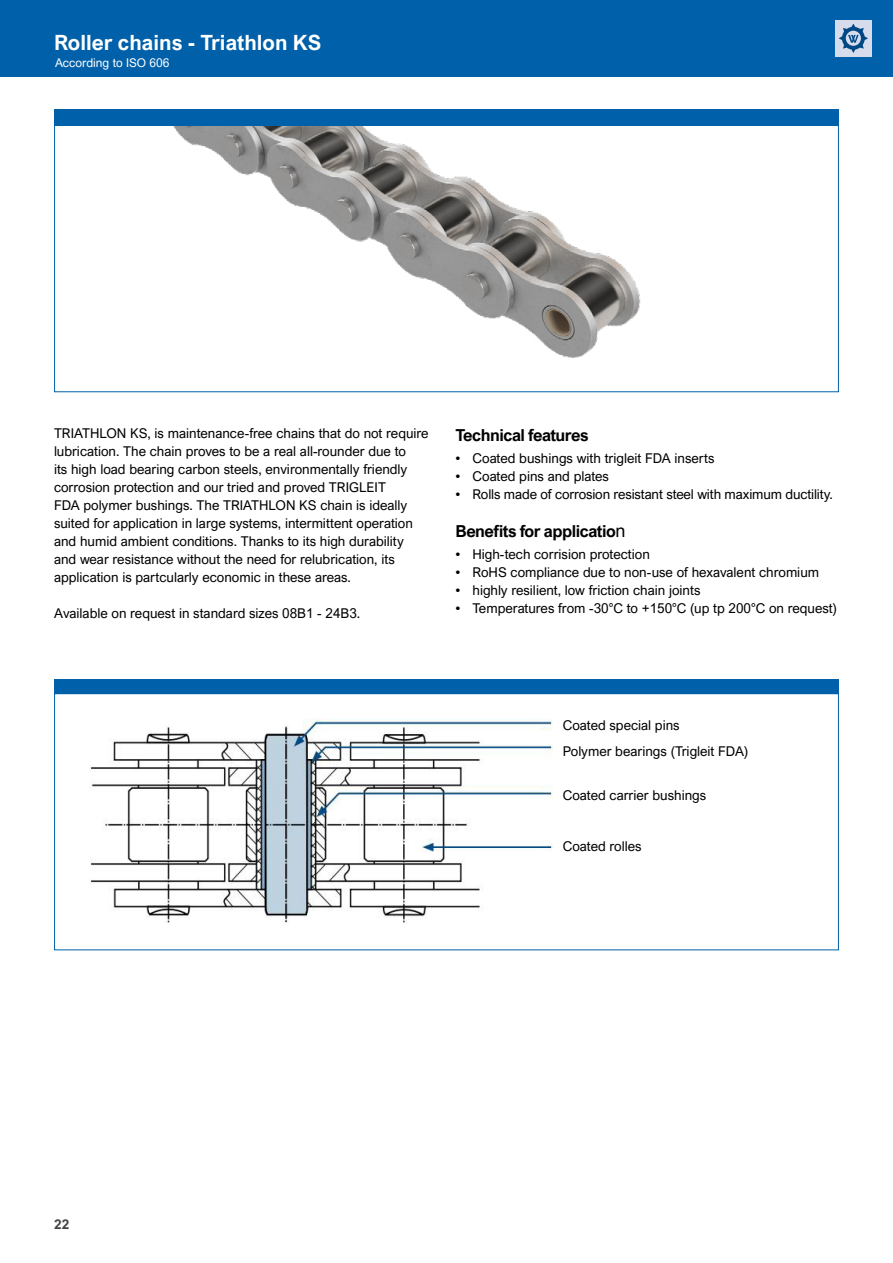
<style>
.page{position:relative;width:893px;height:1263px;background:#fff}
.page>*{position:absolute;margin:0;border:0;box-sizing:border-box;transform-origin:0 0}
.t1{font:700 21px "Arial Nova";color:#fff}
.t2{font:700 16.5px "Arial Nova";letter-spacing:-.03em;color:#000}
.t3{font:13.5px/18px "Arial Nova";color:#000}
.t4{font:700 13.5px "Arial Nova";color:#444}
.t5{font:12px "Arial Nova";color:#fff}
.s1{font-weight:400;font-size:18px}
</style>
<div class="page">
<div style="left:0;top:0;width:893px;height:77px;background:#0060a9"></div>
<img style="left:91px;top:718px;width:462px;height:206px">
<div style="left:54px;top:693px;width:785px;height:257px;border:1px solid #0060a9"></div>
<div style="left:54px;top:110px;width:785px;height:282px;background:#fff;border:1px solid #0060a9"></div>
<img style="left:159px;top:126px;width:575px;height:266px">
<div style="left:54px;top:110px;width:785px;height:16px;background:#0060a9"></div>
<div style="left:54px;top:679px;width:785px;height:14px;background:#0060a9"></div>
<hr style="left:892px;top:681px;width:1px;height:55px;background:#0060a9">
<div style="left:835px;top:20px;width:37px;height:37px;background:#d7dcec"></div>
<svg style="left:839px;top:24px;width:29px;height:29px"></svg>
<h1 class="t1" style="left:54px;top:31px;width:269px">Roller chains - Triathlon KS</h1>
<p class="t5" style="left:55px;top:56px;width:116px">According to ISO 606</p>
<p class="t3" style="left:54px;top:424px;width:376px">TRIATHLON KS, is maintenance-free chains that do not require lubrication. The chain proves to be a real all-rounder due to<br>its high load bearing carbon steels, environmentally friendly corrosion protection and our tried and proved TRIGLEIT<br>FDA polymer bushings. The TRIATHLON KS chain is ideally suited for application in large systems, intermittent operation and humid ambient conditions. Thanks to its high durability and wear resistance without the need for relubrication, its application is partcularly economic in these areas.</p>
<p class="t3" style="left:54px;top:604px;width:308px">Available on request in standard sizes 08B1 - 24B3.</p>
<p class="t2" style="left:455px;top:426px;width:135px">Technical features</p>
<p class="t3" style="left:455px;top:450px;width:261px">• Coated bushings with trigleit FDA inserts</p>
<p class="t3" style="left:455px;top:468px;width:155px">• Coated pins and plates</p>
<p class="t3" style="left:455px;top:486px;width:379px">• Rolls made of corrosion resistant steel with maximum ductility.</p>
<p class="t2" style="left:455px;top:521px;width:171px">Benefits for applicatio<span class="s1">n</span></p>
<p class="t3" style="left:455px;top:545px;width:196px">• High-tech corrision protection</p>
<p class="t3" style="left:455px;top:563px;width:365px">• RoHS compliance due to non-use of hexavalent chromium</p>
<p class="t3" style="left:455px;top:581px;width:246px">• highly resilient, low friction chain joints</p>
<p class="t3" style="left:455px;top:599px;width:383px">• Temperatures from -30°C to +150°C (up tp 200°C on request)</p>
<p class="t3" style="left:563px;top:712px;width:187px;line-height:26.5px">Coated special pins<br>Polymer bearings (Trigleit FDA)</p>
<p class="t3" style="left:563px;top:786px;width:145px">Coated carrier bushings</p>
<p class="t3" style="left:563px;top:837px;width:80px">Coated rolles</p>
<p class="t4" style="left:54px;top:1216px;width:17px">22</p>
</div>
